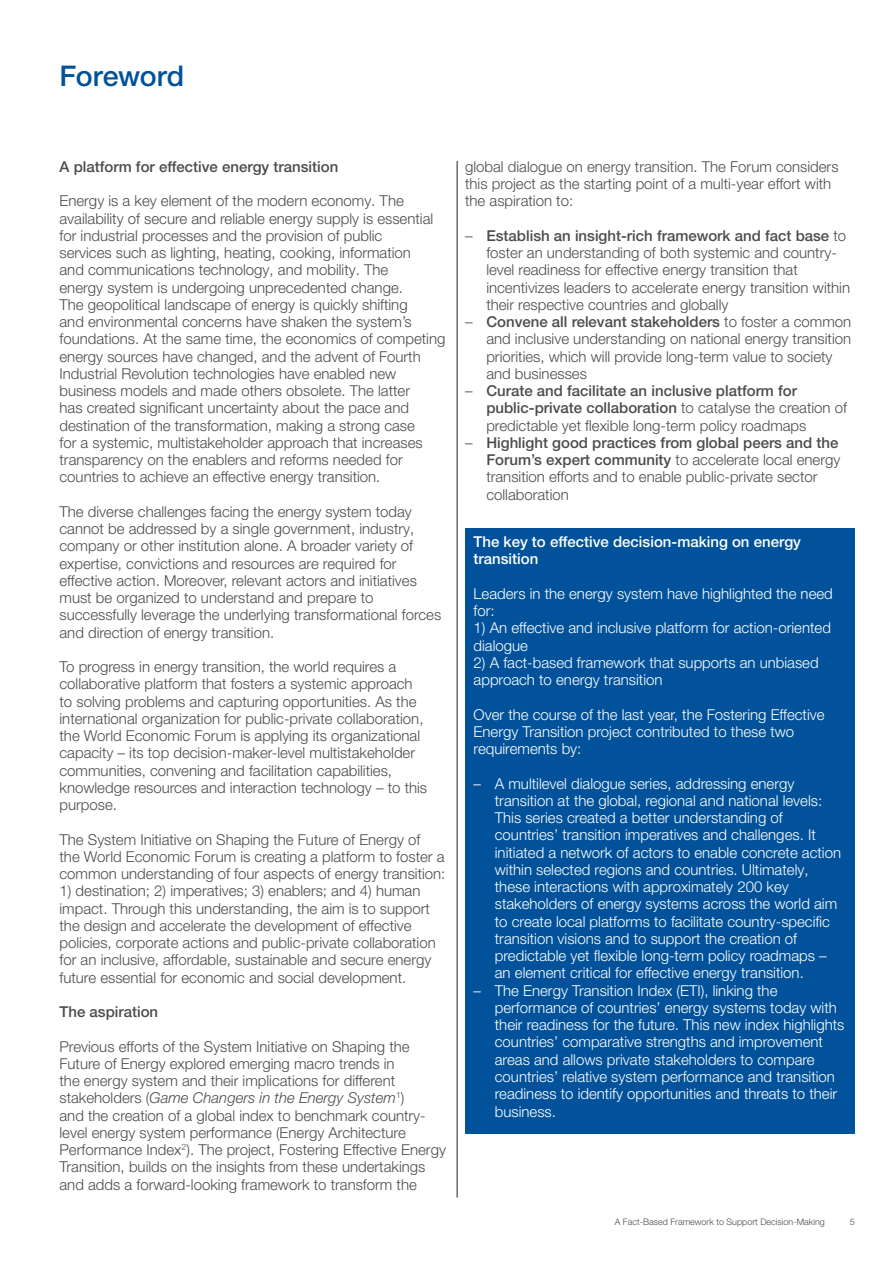
<style>
.page{position:relative;width:893px;height:1263px;background:#fff}
.page>*{position:absolute;margin:0;border:0;box-sizing:border-box;transform-origin:0 0}
.Default{font:500 28.5px "Helvetica Neue LT Pro";letter-spacing:-.005em;color:#01529a}
.text_10{font:300 15px/17.2px "Helvetica Neue LT Pro";color:#4b4c4d}
.Boxed_text{font:300 15px/17.2px "Helvetica Neue LT Pro";color:#fff}
.text_10-2{font:500 15px "Helvetica Neue LT Pro";color:#4b4c4d}
.Boxed_text-2{font:500 15px/17.2px "Helvetica Neue LT Pro";color:#fff}
.t1{font:300 9px "Helvetica Neue LT Pro";color:#4b4c4d}
.s1{font-style:italic}
.s2{font-weight:500}
</style>
<div class="page">
<div style="left:465px;top:528px;width:390px;height:606px;background:#01529a"></div>
<hr style="left:457px;top:161px;width:1px;height:1036px;background:#231f20">
<p class="Default" style="left:60px;top:58px;width:126px">Foreword</p>
<p class="text_10-2" style="left:60px;top:157px;width:280px">A platform for effective energy transition</p>
<p class="text_10" style="left:60px;top:192px;width:387px">Energy is a key element of the modern economy. The availability of secure and reliable energy supply is essential for industrial processes and the provision of public<br>services such as lighting, heating, cooking, information<br>and communications technology, and mobility. The<br>energy system is undergoing unprecedented change.<br>The geopolitical landscape of energy is quickly shifting<br>and environmental concerns have shaken the system’s foundations. At the same time, the economics of competing energy sources have changed, and the advent of Fourth Industrial Revolution technologies have enabled new business models and made others obsolete. The latter<br>has created significant uncertainty about the pace and destination of the transformation, making a strong case<br>for a systemic, multistakeholder approach that increases transparency on the enablers and reforms needed for countries to achieve an effective energy transition.</p>
<p class="text_10" style="left:60px;top:502px;width:383px">The diverse challenges facing the energy system today cannot be addressed by a single government, industry, company or other institution alone. A broader variety of expertise, convictions and resources are required for effective action. Moreover, relevant actors and initiatives must be organized to understand and prepare to successfully leverage the underlying transformational forces and direction of energy transition.</p>
<p class="text_10" style="left:60px;top:658px;width:369px">To progress in energy transition, the world requires a collaborative platform that fosters a systemic approach to solving problems and capturing opportunities. As the international organization for public-private collaboration, the World Economic Forum is applying its organizational capacity – its top decision-maker-level multistakeholder communities, convening and facilitation capabilities, knowledge resources and interaction technology – to this purpose.</p>
<p class="text_10" style="left:60px;top:830px;width:387px">The System Initiative on Shaping the Future of Energy of<br>the World Economic Forum is creating a platform to foster a common understanding of four aspects of energy transition:</p>
<p class="text_10" style="left:60px;top:882px;width:378px">1) destination; 2) imperatives; 3) enablers; and 4) human impact. Through this understanding, the aim is to support the design and accelerate the development of effective policies, corporate actions and public-private collaboration for an inclusive, affordable, sustainable and secure energy future essential for economic and social development.</p>
<p class="text_10-2" style="left:60px;top:1003px;width:100px">The aspiration</p>
<p class="text_10" style="left:60px;top:1037px;width:388px">Previous efforts of the System Initiative on Shaping the Future of Energy explored emerging macro trends in<br>the energy system and their implications for different stakeholders (<span class="s1">Game Changers in the Energy System</span><sup>1</sup>)<br>and the creation of a global index to benchmark country&shy;level energy system performance (Energy Architecture Performance Index<sup>2</sup>). The project, Fostering Effective Energy Transition, builds on the insights from these undertakings and adds a forward-looking framework to transform the</p>
<p class="text_10" style="left:465px;top:157px;width:375px">global dialogue on energy transition. The Forum considers this project as the starting point of a multi-year effort with the aspiration to:</p>
<p class="text_10" style="left:486px;top:226px;width:365px;text-indent:-21px">– <span class="s2">Establish an insight-rich framework and fact base</span> to foster an understanding of both systemic and country&shy;level readiness for effective energy transition that incentivizes leaders to accelerate energy transition within their respective countries and globally</p>
<p class="text_10" style="left:486px;top:313px;width:366px;text-indent:-21px">– <span class="s2">Convene all relevant stakeholders</span> to foster a common and inclusive understanding on national energy transition priorities, which will provide long-term value to society and businesses</p>
<p class="text_10" style="left:486px;top:382px;width:362px;text-indent:-21px">– <span class="s2">Curate and facilitate an inclusive platform for public-private collaboration</span> to catalyse the creation of predictable yet flexible long-term policy roadmaps</p>
<p class="text_10" style="left:486px;top:433px;width:356px;text-indent:-21px">– <span class="s2">Highlight good practices from global peers and the Forum’s expert community</span> to accelerate local energy transition efforts and to enable public-private sector collaboration</p>
<p class="Boxed_text-2" style="left:474px;top:533px;width:329px">The key to effective decision-making on energy transition</p>
<p class="Boxed_text" style="left:474px;top:584px;width:361px">Leaders in the energy system have highlighted the need for:</p>
<p class="Boxed_text" style="left:474px;top:619px;width:359px">1) An effective and inclusive platform for action-oriented dialogue</p>
<p class="Boxed_text" style="left:474px;top:653px;width:347px">2) A fact-based framework that supports an unbiased approach to energy transition</p>
<p class="Boxed_text" style="left:474px;top:705px;width:352px">Over the course of the last year, the Fostering Effective<br>Energy Transition project contributed to these two requirements by:</p>
<p class="Boxed_text" style="left:495px;top:774px;width:348px;text-indent:-21px">– A multilevel dialogue series, addressing energy transition at the global, regional and national levels:<br>This series created a better understanding of countries’ transition imperatives and challenges. It initiated a network of actors to enable concrete action within selected regions and countries. Ultimately, these interactions with approximately 200 key stakeholders of energy systems across the world aim to create local platforms to facilitate country-specific transition visions and to support the creation of predictable yet flexible long-term policy roadmaps – an element critical for effective energy transition.</p>
<p class="Boxed_text" style="left:495px;top:981px;width:351px;text-indent:-21px">– The Energy Transition Index (ETI), linking the performance of countries’ energy systems today with their readiness for the future. This new index highlights countries’ comparative strengths and improvement areas and allows private stakeholders to compare countries’ relative system performance and transition readiness to identify opportunities and threats to their business.</p>
<p class="t1" style="left:615px;top:1216px;width:212px">A Fact-Based Framework to Support Decision-Making</p>
<p class="t1" style="left:850px;top:1216px;width:7px">5</p>
</div>
